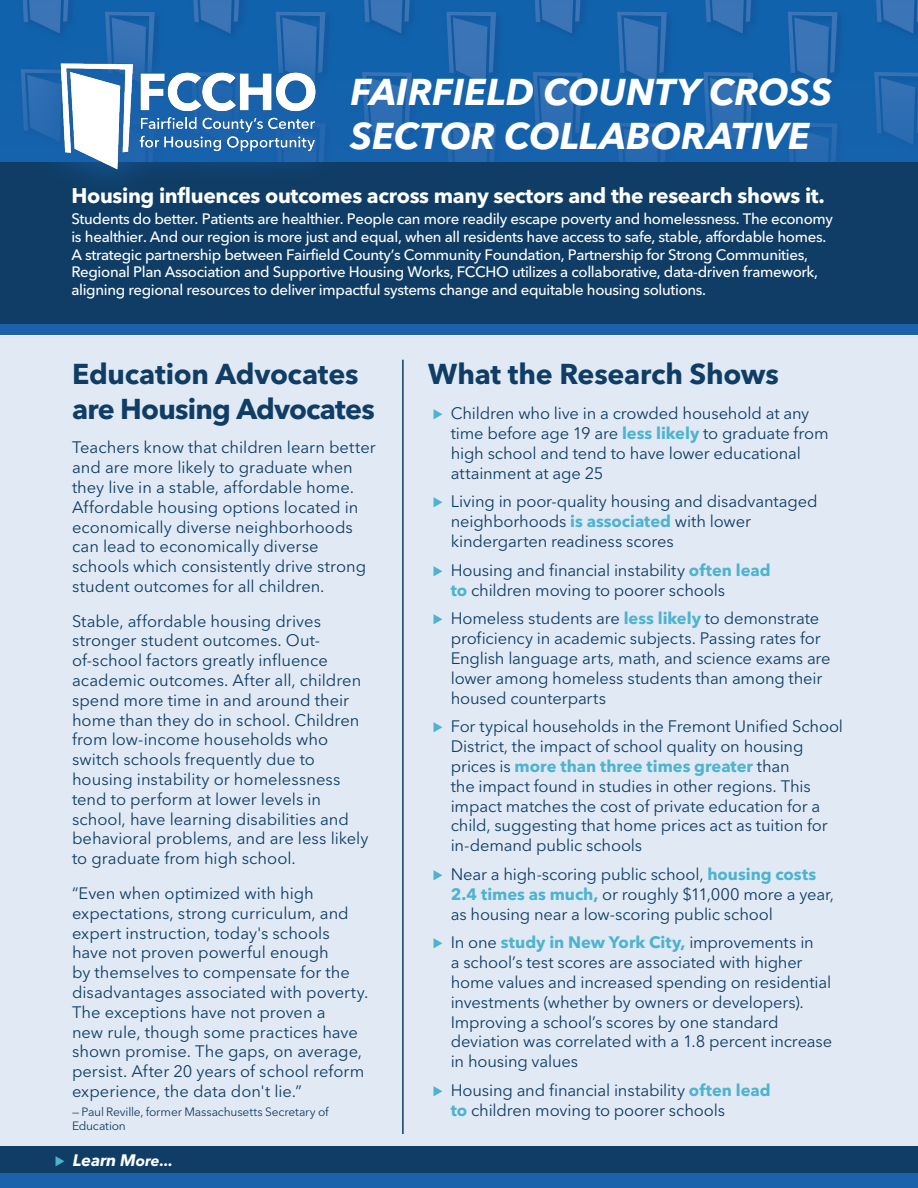
<style>
.page{position:relative;width:918px;height:1188px;background:#fff}
.page>*{position:absolute;margin:0;border:0;box-sizing:border-box;transform-origin:0 0}
.BODY_Intro{font:italic 700 37.05px/44.4px "Avenir Next LT Pro";color:#fff}
.BODY_Intro-2{font:700 28.5px/34.2px "Avenir Next LT Pro";letter-spacing:-.01em;color:#0f3d65}
.t1{font:700 21px "Avenir Next LT Pro";letter-spacing:-.015em;color:#fff}
.BODY_Intro-3{font:16.5px/19.8px "Avenir Next LT Pro";letter-spacing:-.005em;color:#0f3d65}
.t2{font:italic 700 16.5px "Avenir Next LT Pro";letter-spacing:-.005em;color:#fff}
.t3{font:500 15px/17.9px "Avenir Next LT Pro";letter-spacing:-.02em;color:#fff}
.BODY_Intro-4{font:12px/14.4px "Avenir Next LT Pro";letter-spacing:-.015em;color:#0f3d65}
.s1{font-family:"Proxima Nova";font-style:normal;color:#4db3cf}
.s2{font-size:15px}
.s3{font-family:"Proxima Nova";font-weight:700;color:#4db3cf}
.s4{font-weight:700;color:#4db3cf}
</style>
<div class="page">
<div style="left:0;top:336px;width:918px;height:852px;background:#e1eaf4"></div>
<div style="left:0;top:0;width:918px;height:335px;background:#1a62ac"></div>
<div style="left:0;top:1173px;width:918px;height:15px;background:#1a62ac"></div>
<img style="left:21px;top:0;width:897px;height:162px">
<div style="left:0;top:162px;width:918px;height:162px;background:#0f3d65"></div>
<div style="left:24px;top:25px;width:328px;height:180px;background:#1a62ac;opacity:.77"></div>
<img style="left:59px;top:51px;width:282px;height:123px">
<hr style="left:402px;top:360px;width:2px;height:774px;background:#0f3d65">
<div style="left:0;top:1146px;width:918px;height:27px;background:#0f3d65"></div>
<p class="BODY_Intro" style="left:350px;top:69px;width:483px">FAIRFIELD COUNTY CROSS<br>SECTOR COLLABORATIVE</p>
<p class="t1" style="left:71px;top:183px;width:755px">Housing influences outcomes across many sectors and the research shows it.</p>
<p class="t3" style="left:71px;top:210px;width:763px">Students do better. Patients are healthier. People can more readily escape poverty and homelessness. The economy is healthier. And our region is more just and equal, when all residents have access to safe, stable, affordable homes.<br>A strategic partnership between Fairfield County’s Community Foundation, Partnership for Strong Communities, Regional Plan Association and Supportive Housing Works, FCCHO utilizes a collaborative, data-driven framework, aligning regional resources to deliver impactful systems change and equitable housing solutions.</p>
<p class="BODY_Intro-2" style="left:72px;top:357px;width:304px">Education Advocates are Housing Advocates</p>
<p class="BODY_Intro-3" style="left:72px;top:438px;width:305px">Teachers know that children learn better and are more likely to graduate when they live in a stable, affordable home.<br>Affordable housing options located in economically diverse neighborhoods can lead to economically diverse schools which consistently drive strong student outcomes for all children.</p>
<p class="BODY_Intro-3" style="left:72px;top:611px;width:298px">Stable, affordable housing drives stronger student outcomes. Out&shy;of-school factors greatly influence academic outcomes. After all, children spend more time in and around their home than they do in school. Children from low-income households who switch schools frequently due to housing instability or homelessness tend to perform at lower levels in school, have learning disabilities and behavioral problems, and are less likely to graduate from high school.</p>
<p class="BODY_Intro-3" style="left:72px;top:883px;width:298px">“Even when optimized with high expectations, strong curriculum, and expert instruction, today's schools have not proven powerful enough<br>by themselves to compensate for the disadvantages associated with poverty.<br>The exceptions have not proven a<br>new rule, though some practices have shown promise. The gaps, on average, persist. After 20 years of school reform experience, the data don't lie.”</p>
<p class="BODY_Intro-4" style="left:72px;top:1105px;width:258px">— Paul Reville, former Massachusetts Secretary of<br>Education</p>
<p class="t2" style="left:55px;top:1150px;width:120px"><span class="s1">⊲</span> Learn M<span class="s2">ore...</span></p>
<p class="BODY_Intro-2" style="left:428px;top:357px;width:352px">What the Research Shows</p>
<p class="BODY_Intro-3" style="left:451px;top:403px;width:379px;text-indent:-18px"><span class="s3">⊲</span> Children who live in a crowded household at any time before age 19 are <span class="s4">less likely</span> to graduate from high school and tend to have lower educational attainment at age 25</p>
<p class="BODY_Intro-3" style="left:451px;top:492px;width:368px;text-indent:-18px"><span class="s3">⊲</span> Living in poor-quality housing and disadvantaged neighborhoods <span class="s4">is associated</span> with lower kindergarten readiness scores</p>
<p class="BODY_Intro-3" style="left:451px;top:560px;width:321px;text-indent:-18px"><span class="s3">⊲</span> Housing and financial instability <span class="s4">often lead to</span> children moving to poorer schools</p>
<p class="BODY_Intro-3" style="left:451px;top:609px;width:382px;text-indent:-18px"><span class="s3">⊲</span> Homeless students are <span class="s4">less likely</span> to demonstrate proficiency in academic subjects. Passing rates for English language arts, math, and science exams are lower among homeless students than among their housed counterparts</p>
<p class="BODY_Intro-3" style="left:451px;top:717px;width:394px;text-indent:-18px"><span class="s3">⊲</span> For typical households in the Fremont Unified School District, the impact of school quality on housing prices is <span class="s4">more than three times greater</span> than<br>the impact found in studies in other regions. This impact matches the cost of private education for a child, suggesting that home prices act as tuition for in-demand public schools</p>
<p class="BODY_Intro-3" style="left:451px;top:864px;width:385px;text-indent:-18px"><span class="s3">⊲</span> Near a high-scoring public school, <span class="s4">housing costs<br>2.4 times as much,</span> or roughly $11,000 more a year, as housing near a low-scoring public school</p>
<p class="BODY_Intro-3" style="left:451px;top:933px;width:383px;text-indent:-18px"><span class="s3">⊲</span> In one <span class="s4">study in New York City,</span> improvements in<br>a school’s test scores are associated with higher home values and increased spending on residential investments (whether by owners or developers).<br>Improving a school’s scores by one standard deviation was correlated with a 1.8 percent increase in housing values</p>
<p class="BODY_Intro-3" style="left:451px;top:1080px;width:321px;text-indent:-18px"><span class="s3">⊲</span> Housing and financial instability <span class="s4">often lead to</span> children moving to poorer schools</p>
</div>
